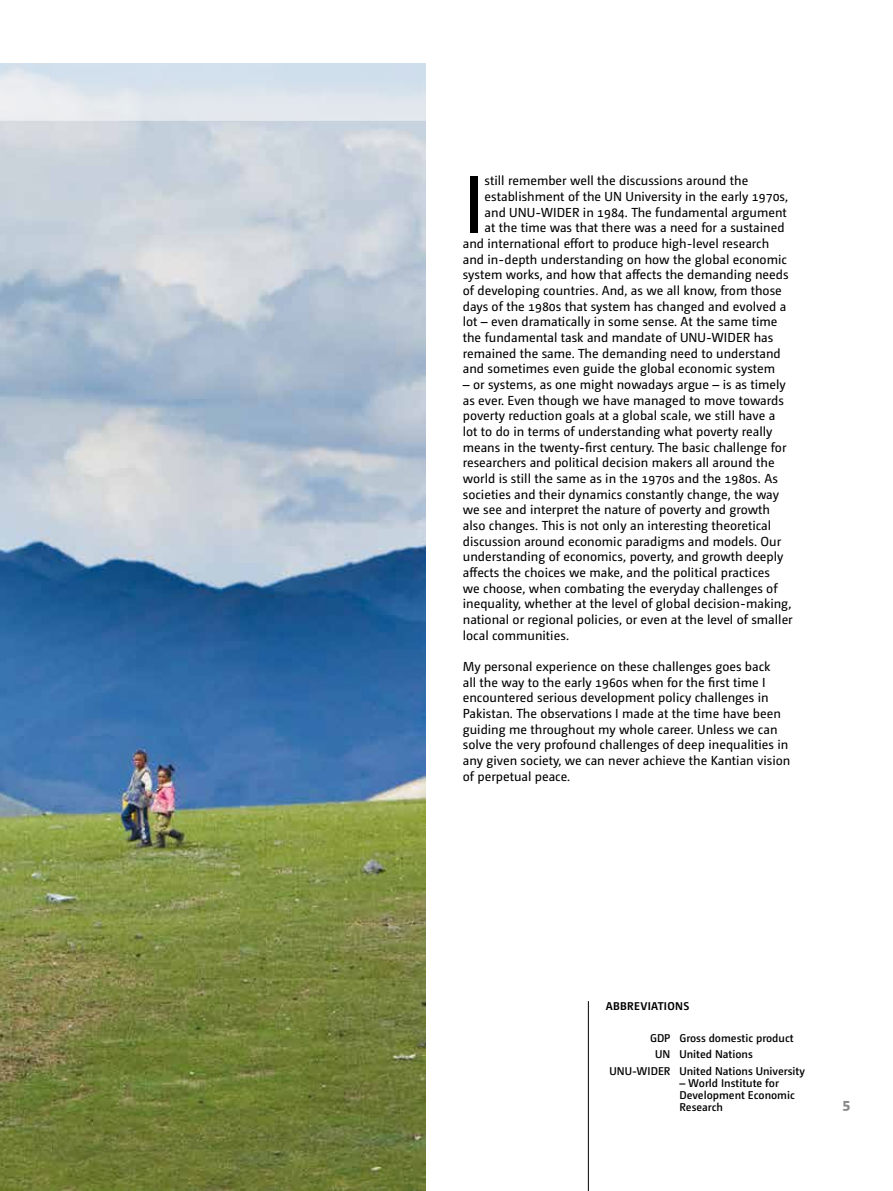
<style>
.page{position:relative;width:893px;height:1191px;background:#fff}
.page>*{position:absolute;margin:0;border:0;box-sizing:border-box;transform-origin:0 0}
.t1{font:80.7px "Camingo Dos";color:#000}
.t2{font:800 15px "Camingo Dos";color:#878787}
.t3{font:13.05px/15.6px "Camingo Dos";color:#000}
.t4{font:600 11.25px/12px "Camingo Dos";color:#000}
.t5{font:700 11.25px "Camingo Dos";letter-spacing:.025em;color:#000}
</style>
<div class="page">
<img style="left:0;top:121px;width:425px;height:1070px">
<hr style="left:588px;top:1001px;width:1px;height:190px;background:#000">
<svg style="left:0;top:63px;width:426px;height:58px;background:#dbe4ec"></svg>
<h1 class="t1" style="left:463px;top:157px;width:23px">I</h1>
<p class="t3" style="left:485px;top:173px;width:265px">still remember well the discussions around the</p>
<p class="t3" style="left:485px;top:189px;width:305px">establishment of the UN University in the early 1970s,</p>
<p class="t3" style="left:485px;top:204px;width:304px">and UNU-WIDER in 1984. The fundamental argument</p>
<p class="t3" style="left:485px;top:220px;width:302px">at the time was that there was a need for a sustained</p>
<p class="t3" style="left:463px;top:236px;width:308px">and international effort to produce high-level research</p>
<p class="t3" style="left:463px;top:251px;width:326px">and in-depth understanding on how the global economic</p>
<p class="t3" style="left:463px;top:267px;width:327px">system works, and how that affects the demanding needs</p>
<p class="t3" style="left:463px;top:283px;width:321px">of developing countries. And, as we all know, from those</p>
<p class="t3" style="left:463px;top:298px;width:325px">days of the 1980s that system has changed and evolved a</p>
<p class="t3" style="left:463px;top:314px;width:316px">lot – even dramatically in some sense. At the same time</p>
<p class="t3" style="left:463px;top:330px;width:312px">the fundamental task and mandate of UNU-WIDER has</p>
<p class="t3" style="left:463px;top:345px;width:320px">remained the same. The demanding need to understand</p>
<p class="t3" style="left:463px;top:361px;width:314px">and sometimes even guide the global economic system</p>
<p class="t3" style="left:463px;top:377px;width:331px">– or systems, as one might nowadays argue – is as timely as ever. Even though we have managed to move towards poverty reduction goals at a global scale, we still have a lot to do in terms of understanding what poverty really means in the twenty-first century. The basic challenge for researchers and political decision makers all around the world is still the same as in the 1970s and the 1980s. As societies and their dynamics constantly change, the way we see and interpret the nature of poverty and growth also changes. This is not only an interesting theoretical discussion around economic paradigms and models. Our understanding of economics, poverty, and growth deeply affects the choices we make, and the political practices<br>we choose, when combating the everyday challenges of inequality, whether at the level of global decision-making, national or regional policies, or even at the level of smaller local communities.</p>
<p class="t3" style="left:463px;top:658px;width:329px">My personal experience on these challenges goes back<br>all the way to the early 1960s when for the first time I encountered serious development policy challenges in Pakistan. The observations I made at the time have been guiding me throughout my whole career. Unless we can solve the very profound challenges of deep inequalities in any given society, we can never achieve the Kantian vision of perpetual peace.</p>
<p class="t5" style="left:606px;top:998px;width:85px">ABBREVIATIONS</p>
<p class="t4" style="left:650px;top:1032px;width:145px">GDP Gross domestic product</p>
<p class="t4" style="left:655px;top:1048px;width:99px">UN United Nations</p>
<p class="t4" style="left:609px;top:1064px;width:197px">UNU-WIDER United Nations University</p>
<p class="t4" style="left:679px;top:1076px;width:117px">– World Institute for<br>Development Economic<br>Research</p>
<p class="t2" style="left:842px;top:1094px;width:9px">5</p>
</div>
